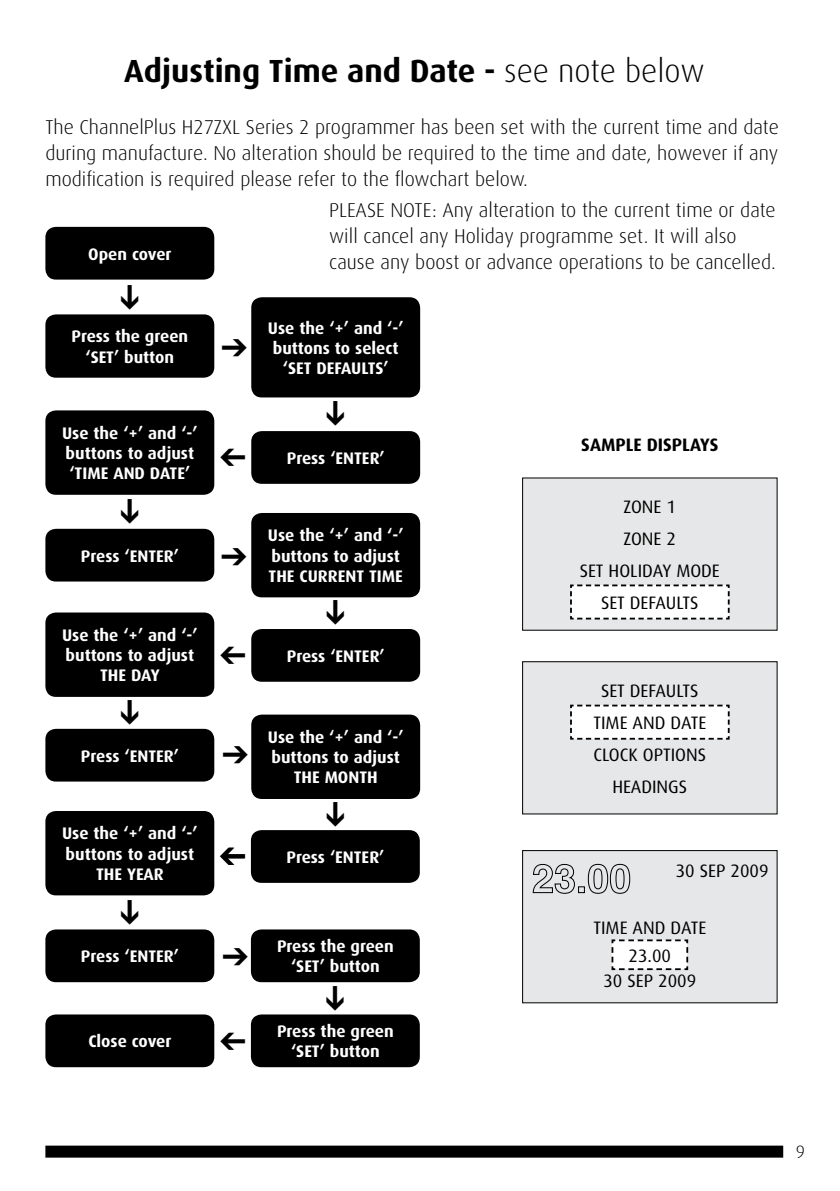
<style>
.page{position:relative;width:840px;height:1191px;background:#fff}
.page>*{position:absolute;margin:0;border:0;box-sizing:border-box;transform-origin:0 0}
.t1{font:700 32px "Dax";color:#000}
.t2{font:300 20px/26px "Dax";color:#000;text-align:justify}
.t3{font:18px/31.8px "Dax";color:#000;text-align:center}
.t4{font:700 18px "Dax";color:#000}
.t5{font:300 18px "Dax";color:#000}
.t6{font:700 16.8px/20.2px "Dax";color:#fff;text-align:center}
.s1{font-weight:300}
</style>
<div class="page">
<div style="left:45px;top:1145px;width:737px;height:12px;background:#000"></div>
<div style="left:45px;top:314px;width:169px;height:64px;background:#000;border-radius:11px"></div>
<div style="left:45px;top:410px;width:169px;height:85px;background:#000;border-radius:11px"></div>
<div style="left:251px;top:714px;width:169px;height:85px;background:#000;border-radius:11px"></div>
<div style="left:45px;top:811px;width:169px;height:84px;background:#000;border-radius:11px"></div>
<div style="left:251px;top:513px;width:169px;height:84px;background:#000;border-radius:11px"></div>
<div style="left:251px;top:297px;width:169px;height:100px;background:#000;border-radius:11px"></div>
<div style="left:45px;top:227px;width:169px;height:52px;background:#000;border-radius:11px"></div>
<div style="left:251px;top:629px;width:169px;height:53px;background:#000;border-radius:11px"></div>
<div style="left:251px;top:830px;width:168px;height:53px;background:#000;border-radius:11px"></div>
<div style="left:251px;top:431px;width:169px;height:53px;background:#000;border-radius:11px"></div>
<div style="left:45px;top:529px;width:169px;height:52px;background:#000;border-radius:11px"></div>
<div style="left:45px;top:729px;width:169px;height:52px;background:#000;border-radius:11px"></div>
<div style="left:45px;top:929px;width:169px;height:53px;background:#000;border-radius:11px"></div>
<div style="left:251px;top:1014px;width:168px;height:53px;background:#000;border-radius:11px"></div>
<div style="left:251px;top:929px;width:168px;height:53px;background:#000;border-radius:11px"></div>
<div style="left:45px;top:1014px;width:169px;height:53px;background:#000;border-radius:11px"></div>
<div style="left:45px;top:612px;width:169px;height:85px;background:#000;border-radius:11px"></div>
<div style="left:522px;top:478px;width:254px;height:152px;background:#e6e7e8"></div>
<div style="left:522px;top:661px;width:254px;height:153px;background:#e6e7e8"></div>
<div style="left:522px;top:661px;width:255px;height:153px;border:1px solid #000"></div>
<div style="left:522px;top:850px;width:254px;height:152px;background:#e6e7e8"></div>
<div style="left:522px;top:850px;width:255px;height:153px;border:1px solid #000"></div>
<svg style="left:570px;top:584px;width:160px;height:36px;background:#ebebeb"></svg>
<svg style="left:570px;top:704px;width:160px;height:36px;background:#ebebeb"></svg>
<svg style="left:611px;top:939px;width:77px;height:32px;background:#e6e6e6"></svg>
<svg style="left:532px;top:863px;width:43px;height:31px"></svg>
<div style="left:577px;top:886px;width:7px;height:7px;border:1px solid #000"></div>
<svg style="left:587px;top:863px;width:43px;height:31px"></svg>
<h1 class="t1" style="left:124px;top:52px;width:581px">Adjusting Time and Date - <span class="s1">see note below</span></h1>
<p class="t2" style="left:45px;top:114px;width:734px">The ChannelPlus H27ZXL Series 2 programmer has been set with the current time and date during manufacture. No alteration should be required to the time and date, however if any modification is required please refer to the flowchart below.</p>
<p class="t2" style="left:329px;top:197px;width:448px;text-align:left">PLEASE NOTE: Any alteration to the current time or date will cancel any Holiday programme set. It will also cause any boost or advance operations to be cancelled.</p>
<p class="t6" style="left:88px;top:244px;width:85px">Open cover</p>
<p class="t6" style="left:71px;top:326px;width:118px">Press the green ‘SET’ button</p>
<p class="t6" style="left:62px;top:423px;width:137px;text-align:left">Use the ‘+’ and ‘-’ buttons to adjust ‘TIME AND DATE’</p>
<p class="t6" style="left:81px;top:546px;width:99px">Press ‘ENTER’</p>
<p class="t6" style="left:62px;top:625px;width:137px">Use the ‘+’ and ‘-’ buttons to adjust<br>THE DAY</p>
<p class="t6" style="left:81px;top:746px;width:99px">Press ‘ENTER’</p>
<p class="t6" style="left:62px;top:823px;width:137px">Use the ‘+’ and ‘-’ buttons to adjust<br>THE YEAR</p>
<p class="t6" style="left:81px;top:946px;width:99px">Press ‘ENTER’</p>
<p class="t6" style="left:88px;top:1031px;width:85px">Close cover</p>
<p class="t6" style="left:268px;top:318px;width:137px">Use the ‘+’ and ‘-’ buttons to select ‘SET DEFAULTS’</p>
<p class="t6" style="left:286px;top:448px;width:99px">Press ‘ENTER’</p>
<p class="t6" style="left:268px;top:525px;width:137px;text-align:left">Use the ‘+’ and ‘-’ buttons to adjust<br>THE CURRENT TIME</p>
<p class="t6" style="left:286px;top:646px;width:99px">Press ‘ENTER’</p>
<p class="t6" style="left:268px;top:727px;width:137px">Use the ‘+’ and ‘-’ buttons to adjust<br>THE MONTH</p>
<p class="t6" style="left:286px;top:847px;width:99px">Press ‘ENTER’</p>
<p class="t6" style="left:277px;top:936px;width:118px">Press the green ‘SET’ button</p>
<p class="t6" style="left:277px;top:1021px;width:118px">Press the green ‘SET’ button</p>
<p class="t4" style="left:581px;top:434px;width:139px">SAMPLE DISPLAYS</p>
<p class="t3" style="left:579px;top:491px;width:141px">ZONE 1<br>ZONE 2<br>SET HOLIDAY MODE</p>
<p class="t3" style="left:600px;top:587px;width:99px">SET DEFAULTS</p>
<p class="t3" style="left:600px;top:675px;width:99px">SET DEFAULTS</p>
<p class="t3" style="left:593px;top:707px;width:114px">TIME AND DATE</p>
<p class="t3" style="left:593px;top:738px;width:114px">CLOCK OPTIONS<br>HEADINGS</p>
<p class="t3" style="left:675px;top:855px;width:94px">30 SEP 2009</p>
<p class="t3" style="left:593px;top:914px;width:114px;line-height:26.6px">TIME AND DATE<br>23.00<br>30 SEP 2009</p>
<p class="t5" style="left:795px;top:1142px;width:11px">9</p>
</div>
